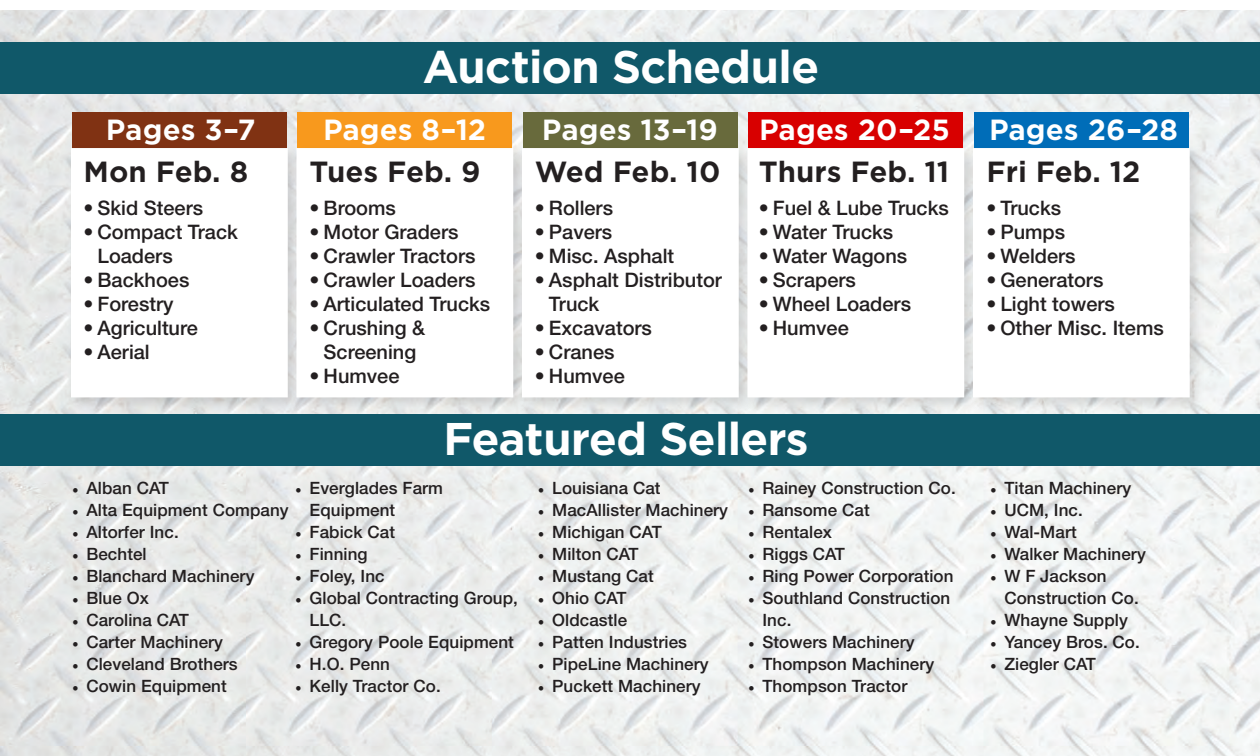
<style>
.page{position:relative;width:1260px;height:756px;background:#fff}
.page>*{position:absolute;margin:0;border:0;box-sizing:border-box;transform-origin:0 0}
.t1{font:700 44px "Gotham S Sm";letter-spacing:-.03em;color:#fff}
.List_Header{font:700 28px "Gotham S Sm";color:#fff}
.t2{font:700 28px "Gotham S Sm";color:#231f20}
.t3{font:500 20px/24px "Helvetica Neue";color:#231f20}
.t4{font:500 17px/22px "Helvetica Neue";letter-spacing:.005em;color:#231f20}
.s1{font-family:"Minion Pro"}
</style>
<div class="page">
<img style="left:0;top:10px;width:1260px;height:746px">
<div style="left:72px;top:112px;width:215px;height:39px;background:#803213"></div>
<div style="left:297px;top:112px;width:215px;height:39px;background:#f8991d"></div>
<div style="left:523px;top:112px;width:215px;height:39px;background:#686a3c"></div>
<div style="left:748px;top:112px;width:215px;height:39px;background:#d80000"></div>
<div style="left:974px;top:112px;width:215px;height:39px;background:#006db8"></div>
<div style="left:66px;top:143px;width:238px;height:271px;background:#231f20;opacity:.16"></div>
<div style="left:71px;top:148px;width:217px;height:249px;background:#fff"></div>
<div style="left:291px;top:143px;width:239px;height:271px;background:#231f20;opacity:.16"></div>
<div style="left:296px;top:148px;width:217px;height:249px;background:#fff"></div>
<div style="left:517px;top:143px;width:238px;height:271px;background:#231f20;opacity:.16"></div>
<div style="left:522px;top:148px;width:217px;height:249px;background:#fff"></div>
<div style="left:742px;top:143px;width:239px;height:271px;background:#231f20;opacity:.16"></div>
<div style="left:747px;top:148px;width:217px;height:249px;background:#fff"></div>
<div style="left:968px;top:143px;width:238px;height:271px;background:#231f20;opacity:.16"></div>
<div style="left:973px;top:148px;width:217px;height:249px;background:#fff"></div>
<div style="left:0;top:42px;width:1260px;height:52px;background:#105869"></div>
<div style="left:0;top:414px;width:1260px;height:52px;background:#105869"></div>
<p class="t1" style="left:423px;top:36px;width:398px">Auction Schedule</p>
<p class="List_Header" style="left:106px;top:110px;width:151px">Pages 3–7</p>
<p class="List_Header" style="left:323px;top:110px;width:165px">Pages 8–12</p>
<p class="List_Header" style="left:542px;top:110px;width:178px">Pages 13–19</p>
<p class="List_Header" style="left:759px;top:110px;width:192px">Pages 20–25</p>
<p class="List_Header" style="left:989px;top:110px;width:191px">Pages 26–28</p>
<p class="t2" style="left:84px;top:152px;width:166px">Mon Feb. 8</p>
<p class="t3" style="left:84px;top:195px;width:121px">• Skid Steers</p>
<p class="t3" style="left:98px;top:219px;width:142px;text-indent:-14px">• Compact Track<br>Loaders</p>
<p class="t3" style="left:84px;top:267px;width:107px">• Backhoes</p>
<p class="t3" style="left:84px;top:291px;width:91px">• Forestry</p>
<p class="t3" style="left:84px;top:315px;width:116px">• Agriculture</p>
<p class="t3" style="left:84px;top:339px;width:68px">• Aerial</p>
<p class="t2" style="left:310px;top:152px;width:173px">Tues Feb. 9</p>
<p class="t3" style="left:310px;top:195px;width:88px">• Brooms</p>
<p class="t3" style="left:310px;top:219px;width:150px">• Motor Graders</p>
<p class="t3" style="left:310px;top:243px;width:167px">• Crawler Tractors</p>
<p class="t3" style="left:310px;top:267px;width:167px">• Crawler Loaders</p>
<p class="t3" style="left:310px;top:291px;width:182px">• Articulated Trucks</p>
<p class="t3" style="left:310px;top:315px;width:117px;text-align:center">• Crushing &amp;<br>Screening</p>
<p class="t3" style="left:310px;top:363px;width:91px">• Humvee</p>
<p class="t2" style="left:535px;top:152px;width:187px">Wed Feb. 10</p>
<p class="t3" style="left:535px;top:195px;width:80px">• Rollers</p>
<p class="t3" style="left:535px;top:219px;width:79px">• Pavers</p>
<p class="t3" style="left:535px;top:243px;width:141px">• Misc. Asphalt</p>
<p class="t3" style="left:549px;top:267px;width:175px;text-indent:-14px">• Asphalt Distributor<br>Truck</p>
<p class="t3" style="left:535px;top:315px;width:119px">• Excavators</p>
<p class="t3" style="left:535px;top:339px;width:81px">• Cranes</p>
<p class="t3" style="left:535px;top:363px;width:91px">• Humvee</p>
<p class="t2" style="left:759px;top:152px;width:192px">Thurs Feb. 11</p>
<p class="t3" style="left:759px;top:195px;width:191px">• Fuel &amp; Lube Trucks</p>
<p class="t3" style="left:759px;top:219px;width:136px">• Water Trucks</p>
<p class="t3" style="left:759px;top:243px;width:150px">• Water Wagons</p>
<p class="t3" style="left:759px;top:267px;width:98px">• Scrapers</p>
<p class="t3" style="left:759px;top:291px;width:154px">• Wheel Loaders</p>
<p class="t3" style="left:759px;top:315px;width:91px">• Humvee</p>
<p class="t1" style="left:443px;top:409px;width:367px">Featured Sellers</p>
<p class="t4" style="left:72px;top:476px;width:98px"><span class="s1">•</span> Alban CAT</p>
<p class="t4" style="left:72px;top:498px;width:218px"><span class="s1">•</span> Alta Equipment Company</p>
<p class="t4" style="left:72px;top:520px;width:108px"><span class="s1">•</span> Altorfer Inc.</p>
<p class="t4" style="left:72px;top:542px;width:76px"><span class="s1">•</span> Bechtel</p>
<p class="t4" style="left:72px;top:564px;width:184px"><span class="s1">•</span> Blanchard Machinery</p>
<p class="t4" style="left:72px;top:586px;width:78px"><span class="s1">•</span> Blue Ox</p>
<p class="t4" style="left:72px;top:608px;width:119px"><span class="s1">•</span> Carolina CAT</p>
<p class="t4" style="left:72px;top:630px;width:153px"><span class="s1">•</span> Carter Machinery</p>
<p class="t4" style="left:72px;top:652px;width:167px"><span class="s1">•</span> Cleveland Brothers</p>
<p class="t4" style="left:72px;top:674px;width:156px"><span class="s1">•</span> Cowin Equipment</p>
<p class="t4" style="left:310px;top:476px;width:135px;text-indent:-14px"><span class="s1">•</span> Everglades Farm<br>Equipment</p>
<p class="t4" style="left:295px;top:520px;width:101px"><span class="s1">•</span> Fabick Cat</p>
<p class="t4" style="left:295px;top:542px;width:74px"><span class="s1">•</span> Finning</p>
<p class="t4" style="left:295px;top:564px;width:91px"><span class="s1">•</span> Foley, Inc</p>
<p class="t4" style="left:310px;top:586px;width:210px;text-indent:-14px"><span class="s1">•</span> Global Contracting Group,<br>LLC.</p>
<p class="t4" style="left:295px;top:630px;width:220px"><span class="s1">•</span> Gregory Poole Equipment</p>
<p class="t4" style="left:295px;top:652px;width:96px"><span class="s1">•</span> H.O. Penn</p>
<p class="t4" style="left:295px;top:674px;width:147px"><span class="s1">•</span> Kelly Tractor Co.</p>
<p class="t4" style="left:538px;top:476px;width:124px"><span class="s1">•</span> Louisiana Cat</p>
<p class="t4" style="left:538px;top:498px;width:192px"><span class="s1">•</span> MacAllister Machinery</p>
<p class="t4" style="left:538px;top:520px;width:125px"><span class="s1">•</span> Michigan CAT</p>
<p class="t4" style="left:538px;top:542px;width:102px"><span class="s1">•</span> Milton CAT</p>
<p class="t4" style="left:538px;top:564px;width:118px"><span class="s1">•</span> Mustang Cat</p>
<p class="t4" style="left:538px;top:586px;width:90px"><span class="s1">•</span> Ohio CAT</p>
<p class="t4" style="left:538px;top:608px;width:91px"><span class="s1">•</span> Oldcastle</p>
<p class="t4" style="left:538px;top:630px;width:151px"><span class="s1">•</span> Patten Industries</p>
<p class="t4" style="left:538px;top:652px;width:172px"><span class="s1">•</span> PipeLine Machinery</p>
<p class="t4" style="left:538px;top:674px;width:164px"><span class="s1">•</span> Puckett Machinery</p>
<p class="t4" style="left:748px;top:476px;width:209px"><span class="s1">•</span> Rainey Construction Co.</p>
<p class="t4" style="left:748px;top:498px;width:123px"><span class="s1">•</span> Ransome Cat</p>
<p class="t4" style="left:748px;top:520px;width:85px"><span class="s1">•</span> Rentalex</p>
<p class="t4" style="left:748px;top:542px;width:98px"><span class="s1">•</span> Riggs CAT</p>
<p class="t4" style="left:748px;top:564px;width:207px"><span class="s1">•</span> Ring Power Corporation</p>
<p class="t4" style="left:762px;top:586px;width:189px;text-indent:-14px"><span class="s1">•</span> Southland Construction<br>Inc.</p>
<p class="t4" style="left:748px;top:630px;width:168px"><span class="s1">•</span> Stowers Machinery</p>
<p class="t4" style="left:748px;top:652px;width:188px"><span class="s1">•</span> Thompson Machinery</p>
<p class="t4" style="left:748px;top:674px;width:161px"><span class="s1">•</span> Thompson Tractor</p>
<p class="t2" style="left:986px;top:152px;width:156px">Fri Feb. 12</p>
<p class="t3" style="left:986px;top:195px;width:76px">• Trucks</p>
<p class="t3" style="left:986px;top:219px;width:80px">• Pumps</p>
<p class="t3" style="left:986px;top:243px;width:91px">• Welders</p>
<p class="t3" style="left:986px;top:267px;width:118px">• Generators</p>
<p class="t3" style="left:986px;top:291px;width:130px">• Light towers</p>
<p class="t3" style="left:986px;top:315px;width:179px">• Other Misc. Items</p>
<p class="t4" style="left:990px;top:476px;width:143px"><span class="s1">•</span> Titan Machinery</p>
<p class="t4" style="left:990px;top:498px;width:94px"><span class="s1">•</span> UCM, Inc.</p>
<p class="t4" style="left:990px;top:520px;width:88px"><span class="s1">•</span> Wal-Mart</p>
<p class="t4" style="left:990px;top:542px;width:157px"><span class="s1">•</span> Walker Machinery</p>
<p class="t4" style="left:1004px;top:564px;width:136px;text-indent:-14px"><span class="s1">•</span> W F Jackson<br>Construction Co.</p>
<p class="t4" style="left:990px;top:608px;width:139px"><span class="s1">•</span> Whayne Supply</p>
<p class="t4" style="left:990px;top:630px;width:151px"><span class="s1">•</span> Yancey Bros. Co.</p>
<p class="t4" style="left:990px;top:652px;width:107px"><span class="s1">•</span> Ziegler CAT</p>
</div>
